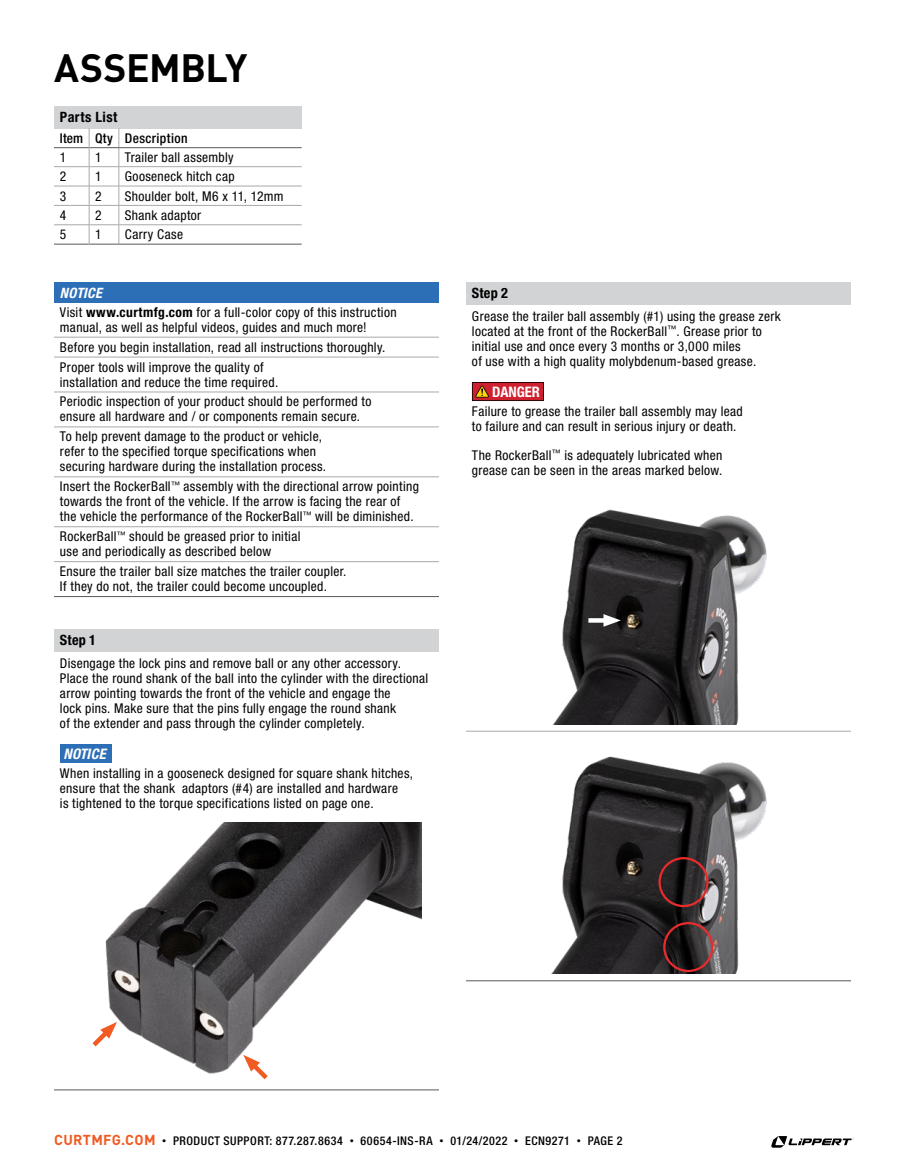
<style>
.page{position:relative;width:905px;height:1175px;background:#fff}
.page>*{position:absolute;margin:0;border:0;box-sizing:border-box;transform-origin:0 0}
.t1{font:700 39px "DINOT";letter-spacing:-.015em;color:#000}
.t2{font:italic 700 condensed 14.55px "Helvetica Neue LT Std";letter-spacing:.02em;color:#fff}
.t3{font:700 condensed 14.55px "Helvetica Neue LT Std";letter-spacing:-.005em;color:#fff}
.t4{font:700 condensed 14.25px "Helvetica Neue LT Std";letter-spacing:.025em;color:#000}
.t5{font:italic 700 condensed 14.25px "Helvetica Neue LT Std";letter-spacing:.025em;color:#fff}
.t6{font:condensed 13.5px/15px "Helvetica Neue LT Std";letter-spacing:.025em;color:#000}
.t7{font:500 condensed 13.5px "Helvetica Neue LT Std";letter-spacing:.03em;color:#000}
.t8{font:500 condensed 12px "Helvetica Neue LT Std";letter-spacing:.045em;color:#000}
.s1{font-weight:700}
.s2{font-family:"DINOT";font-weight:700;font-stretch:normal;font-size:14.25px;color:#f15a22}
.s3{font-family:"DINOT";font-weight:400;font-stretch:normal;font-size:9px}
</style>
<div class="page">
<svg style="left:771px;top:1136px;width:82px;height:11px"></svg>
<div style="left:54px;top:106px;width:248px;height:22px;background:#d1d3d4"></div>
<hr style="left:54px;top:166px;width:35px;height:1px;background:#a7a9ac">
<hr style="left:89px;top:166px;width:30px;height:1px;background:#a7a9ac">
<hr style="left:119px;top:166px;width:183px;height:1px;background:#a7a9ac">
<hr style="left:54px;top:186px;width:35px;height:1px;background:#a7a9ac">
<hr style="left:89px;top:186px;width:30px;height:1px;background:#a7a9ac">
<hr style="left:119px;top:186px;width:183px;height:1px;background:#a7a9ac">
<hr style="left:54px;top:205px;width:35px;height:1px;background:#a7a9ac">
<hr style="left:89px;top:205px;width:30px;height:1px;background:#a7a9ac">
<hr style="left:119px;top:205px;width:183px;height:1px;background:#a7a9ac">
<svg style="left:119px;top:128px;width:1px;height:116px"></svg>
<hr style="left:54px;top:224px;width:35px;height:1px;background:#a7a9ac">
<hr style="left:89px;top:224px;width:30px;height:1px;background:#a7a9ac">
<hr style="left:119px;top:224px;width:183px;height:1px;background:#a7a9ac">
<hr style="left:54px;top:244px;width:35px;height:1px;background:#58595b">
<hr style="left:89px;top:244px;width:30px;height:1px;background:#58595b">
<hr style="left:119px;top:244px;width:183px;height:1px;background:#58595b">
<hr style="left:54px;top:147px;width:35px;height:1px;background:#58595b">
<hr style="left:89px;top:147px;width:30px;height:1px;background:#58595b">
<hr style="left:119px;top:147px;width:183px;height:1px;background:#58595b">
<svg style="left:89px;top:128px;width:1px;height:116px"></svg>
<div style="left:54px;top:629px;width:385px;height:22px;background:#d1d3d4"></div>
<hr style="left:54px;top:1089px;width:385px;height:1px;background:#58595b">
<div style="left:60px;top:744px;width:52px;height:19px;background:#2d6fb7"></div>
<img style="left:105px;top:822px;width:316px;height:252px">
<div style="left:466px;top:282px;width:384px;height:22px;background:#d1d3d4"></div>
<hr style="left:466px;top:980px;width:384px;height:1px;background:#58595b">
<hr style="left:466px;top:731px;width:384px;height:1px;background:#a7a9ac">
<svg style="left:472px;top:382px;width:71px;height:19px"></svg>
<img style="left:553px;top:509px;width:214px;height:215px">
<img style="left:552px;top:756px;width:215px;height:217px">
<div style="left:54px;top:282px;width:385px;height:21px;background:#2d6fb7"></div>
<hr style="left:54px;top:596px;width:385px;height:1px;background:#58595b">
<hr style="left:54px;top:357px;width:385px;height:1px;background:#a7a9ac">
<hr style="left:54px;top:392px;width:385px;height:1px;background:#a7a9ac">
<hr style="left:54px;top:426px;width:385px;height:1px;background:#a7a9ac">
<hr style="left:54px;top:476px;width:385px;height:1px;background:#a7a9ac">
<hr style="left:54px;top:526px;width:385px;height:1px;background:#a7a9ac">
<hr style="left:54px;top:561px;width:385px;height:1px;background:#a7a9ac">
<hr style="left:54px;top:337px;width:385px;height:1px;background:#a7a9ac">
<svg style="left:588px;top:618px;width:15px;height:4px"></svg>
<svg style="left:603px;top:614px;width:17px;height:12px"></svg>
<svg style="left:92px;top:1021px;width:25px;height:30px"></svg>
<svg style="left:243px;top:1054px;width:29px;height:26px"></svg>
<div style="left:658px;top:857px;width:50px;height:50px;border:2px solid #e82c2e;border-radius:50%"></div>
<div style="left:663px;top:922px;width:50px;height:50px;border:2px solid #e82c2e;border-radius:50%"></div>
<h1 class="t1" style="left:54px;top:37px;width:195px">ASSEMBLY</h1>
<p class="t4" style="left:60px;top:109px;width:59px">Parts List</p>
<p class="t7" style="left:60px;top:130px;width:129px">Item Qty Description</p>
<p class="t6" style="left:60px;top:149px;width:8px">1</p>
<p class="t6" style="left:95px;top:149px;width:8px">1</p>
<p class="t6" style="left:125px;top:149px;width:110px">Trailer ball assembly</p>
<p class="t6" style="left:60px;top:169px;width:8px">2</p>
<p class="t6" style="left:95px;top:169px;width:8px">1</p>
<p class="t6" style="left:125px;top:169px;width:111px">Gooseneck hitch cap</p>
<p class="t6" style="left:60px;top:188px;width:8px">3</p>
<p class="t6" style="left:95px;top:188px;width:8px">2</p>
<p class="t6" style="left:125px;top:188px;width:160px">Shoulder bolt, M6 x 11, 12mm</p>
<p class="t6" style="left:60px;top:207px;width:8px">4</p>
<p class="t6" style="left:95px;top:207px;width:8px">2</p>
<p class="t6" style="left:125px;top:207px;width:78px">Shank adaptor</p>
<p class="t6" style="left:60px;top:227px;width:8px">5</p>
<p class="t6" style="left:95px;top:227px;width:8px">1</p>
<p class="t6" style="left:125px;top:227px;width:60px">Carry Case</p>
<p class="t5" style="left:60px;top:284px;width:43px">NOTICE</p>
<p class="t6" style="left:60px;top:304px;width:338px">Visit <span class="s1">www.curtmfg.com</span> for a full-color copy of this instruction manual, as well as helpful videos, guides and much more!</p>
<p class="t6" style="left:60px;top:337px;width:327px;line-height:20px">Before you begin installation, read all instructions thoroughly.<br>Proper tools will improve the quality of</p>
<p class="t6" style="left:60px;top:372px;width:313px;line-height:20px">installation and reduce the time required.<br>Periodic inspection of your product should be performed to</p>
<p class="t6" style="left:60px;top:406px;width:302px;line-height:20px">ensure all hardware and / or components remain secure.<br>To help prevent damage to the product or vehicle,</p>
<p class="t6" style="left:60px;top:444px;width:268px">refer to the specified torque specifications when securing hardware during the installation process.</p>
<p class="t6" style="left:60px;top:479px;width:360px">Insert the RockerBall<sup>™</sup> assembly with the directional arrow pointing towards the front of the vehicle. If the arrow is facing the rear of the vehicle the performance of the RockerBall<sup>™</sup> will be diminished.</p>
<p class="t6" style="left:60px;top:529px;width:242px">RockerBall<sup>™</sup> should be greased prior to initial use and periodically as described below</p>
<p class="t6" style="left:60px;top:564px;width:288px">Ensure the trailer ball size matches the trailer coupler.<br>If they do not, the trailer could become uncoupled.</p>
<p class="t4" style="left:60px;top:632px;width:38px">Step 1</p>
<p class="t6" style="left:60px;top:655px;width:370px">Disengage the lock pins and remove ball or any other accessory.<br>Place the round shank of the ball into the cylinder with the directional arrow pointing towards the front of the vehicle and engage the<br>lock pins. Make sure that the pins fully engage the round shank<br>of the extender and pass through the cylinder completely.</p>
<p class="t2" style="left:63px;top:745px;width:44px">NOTICE</p>
<p class="t6" style="left:60px;top:766px;width:354px">When installing in a gooseneck designed for square shank hitches, ensure that the shank adaptors (#4) are installed and hardware<br>is tightened to the torque specifications listed on page one.</p>
<p class="t4" style="left:472px;top:284px;width:38px">Step 2</p>
<p class="t6" style="left:472px;top:308px;width:310px">Grease the trailer ball assembly (#1) using the grease zerk located at the front of the RockerBall<sup>™</sup>. Grease prior to initial use and once every 3 months or 3,000 miles<br>of use with a high quality molybdenum-based grease.</p>
<p class="t3" style="left:492px;top:383px;width:49px">DANGER</p>
<p class="t6" style="left:472px;top:404px;width:272px">Failure to grease the trailer ball assembly may lead to failure and can result in serious injury or death.</p>
<p class="t6" style="left:472px;top:447px;width:252px">The RockerBall<sup>™</sup> is adequately lubricated when grease can be seen in the areas marked below.</p>
<p class="t8" style="left:54px;top:1133px;width:569px"><span class="s2">CURTMFG.COM</span> <span class="s3">•</span> PRODUCT SUPPORT: 877.287.8634 <span class="s3">•</span> 60654-INS-RA <span class="s3">•</span> 01/24/2022 <span class="s3">•</span> ECN9271 <span class="s3">•</span> PAGE 2</p>
</div>
